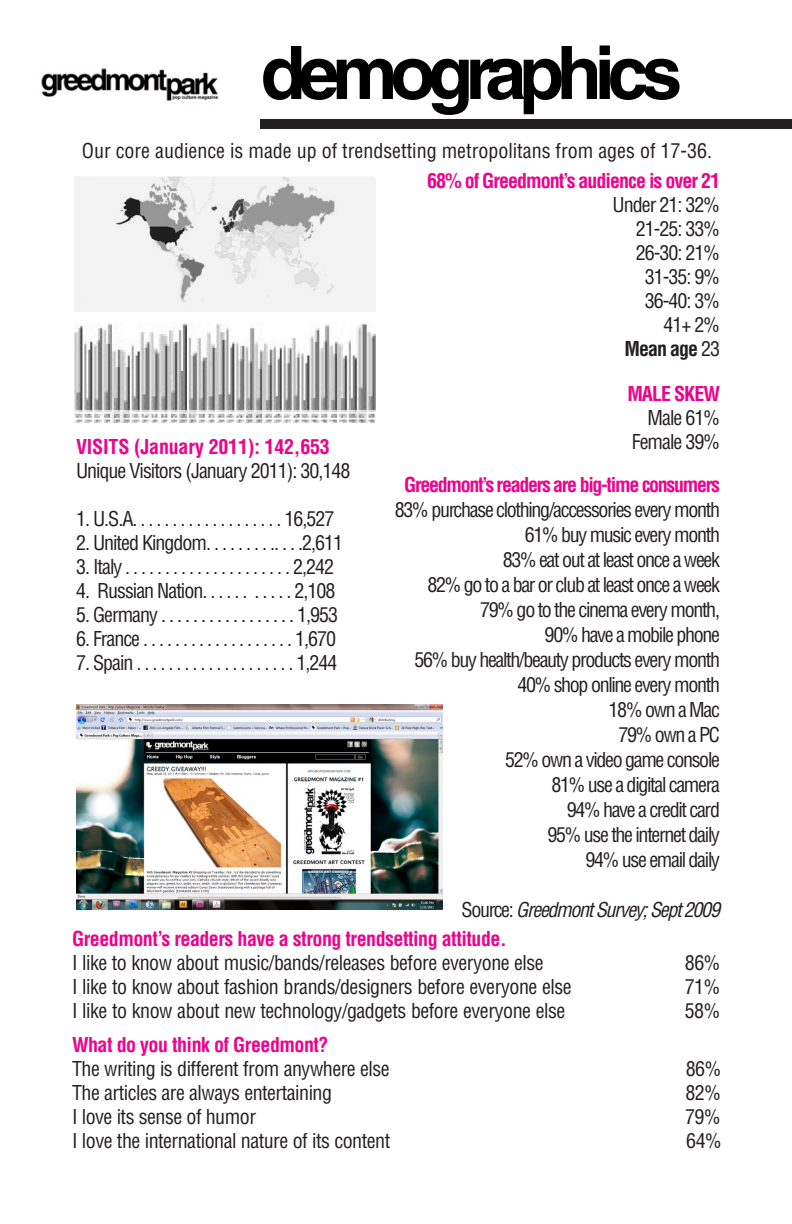
<style>
.page{position:relative;width:792px;height:1224px;background:#fff}
.page>*{position:absolute;margin:0;border:0;box-sizing:border-box;transform-origin:0 0}
.t1{font:700 73.8px "Helvetica LT Std";letter-spacing:-.1em;color:#000}
.t2{font:condensed 20px "Helvetica LT Std";letter-spacing:-.05em;color:#231f20}
.t3{font:condensed 20px "Helvetica LT Std";letter-spacing:-.025em;color:#231f20}
.t4{font:700 condensed 20px "Helvetica LT Std";letter-spacing:-.025em;color:#ed028c}
.t5{font:condensed 20px "Helvetica LT Std";color:#231f20}
.t6{font:700 condensed 20px "Helvetica LT Std";letter-spacing:-.05em;color:#ed028c}
.t7{font:700 condensed 20px "Helvetica LT Std";letter-spacing:-.065em;color:#ed028c}
.t8{font:italic condensed 20px "Helvetica LT Std";letter-spacing:-.065em;color:#231f20}
.t9{font:700 condensed 20px "Helvetica LT Std";letter-spacing:-.05em;color:#231f20}
.s1{font-weight:400}
.s2{font-style:normal}
</style>
<div class="page">
<div style="left:260px;top:119px;width:532px;height:10px;background:#231f20"></div>
<img style="left:74px;top:177px;width:301px;height:134px">
<img style="left:74px;top:324px;width:301px;height:99px">
<img style="left:76px;top:704px;width:366px;height:206px">
<img style="left:41px;top:68px;width:178px;height:33px">
<p class="t1" style="left:261px;top:28px;width:423px">demographics</p>
<p class="t5" style="left:82px;top:139px;width:632px">Our core audience is made up of trendsetting metropolitans from ages of 17-36.</p>
<p class="t4" style="left:76px;top:435px;width:255px">VISITS (January 2011): 142,653</p>
<p class="t2" style="left:76px;top:459px;width:276px">Unique Visitors (January 2011): 30,148</p>
<p class="t2" style="left:76px;top:507px;width:260px">1. U.S.A. . . . . . . . . . . . . . . . . . . 16,527</p>
<p class="t2" style="left:76px;top:531px;width:269px">2. United Kingdom. . . . . . . . .. . . .2,611</p>
<p class="t2" style="left:76px;top:555px;width:260px">3. Italy . . . . . . . . . . . . . . . . . . . . . 2,242</p>
<p class="t2" style="left:76px;top:579px;width:261px">4. Russian Nation. . . . . . . . . . . 2,108</p>
<p class="t2" style="left:76px;top:603px;width:264px">5. Germany . . . . . . . . . . . . . . . . . 1,953</p>
<p class="t2" style="left:76px;top:627px;width:262px">6. France . . . . . . . . . . . . . . . . . . . 1,670</p>
<p class="t2" style="left:76px;top:651px;width:263px">7. Spain . . . . . . . . . . . . . . . . . . . . 1,244</p>
<p class="t6" style="left:427px;top:168px;width:294px">68% of Greedmont’s audience is over 21</p>
<p class="t2" style="left:613px;top:192px;width:109px">Under 21: 32%</p>
<p class="t2" style="left:636px;top:216px;width:86px">21-25: 33%</p>
<p class="t2" style="left:636px;top:240px;width:86px">26-30: 21%</p>
<p class="t2" style="left:645px;top:264px;width:77px">31-35: 9%</p>
<p class="t2" style="left:645px;top:288px;width:77px">36-40: 3%</p>
<p class="t2" style="left:663px;top:312px;width:58px">41+ 2%</p>
<p class="t9" style="left:624px;top:336px;width:97px">Mean age <span class="s1">23</span></p>
<p class="t6" style="left:627px;top:381px;width:94px">MALE SKEW</p>
<p class="t2" style="left:648px;top:405px;width:74px">Male 61%</p>
<p class="t2" style="left:632px;top:429px;width:90px">Female 39%</p>
<p class="t7" style="left:404px;top:473px;width:317px">Greedmont’s readers are big-time consumers</p>
<p class="t2" style="left:395px;top:498px;width:327px">83% purchase clothing/accessories every month</p>
<p class="t2" style="left:525px;top:523px;width:197px">61% buy music every month</p>
<p class="t2" style="left:503px;top:548px;width:219px">83% eat out at least once a week</p>
<p class="t2" style="left:427px;top:573px;width:294px">82% go to a bar or club at least once a week</p>
<p class="t2" style="left:480px;top:598px;width:241px">79% go to the cinema every month,</p>
<p class="t2" style="left:545px;top:623px;width:177px">90% have a mobile phone</p>
<p class="t2" style="left:414px;top:648px;width:307px">56% buy health/beauty products every month</p>
<p class="t2" style="left:517px;top:673px;width:204px">40% shop online every month</p>
<p class="t2" style="left:609px;top:698px;width:113px">18% own a Mac</p>
<p class="t2" style="left:618px;top:723px;width:103px">79% own a PC</p>
<p class="t2" style="left:505px;top:748px;width:216px">52% own a video game console</p>
<p class="t2" style="left:552px;top:773px;width:170px">81% use a digital camera</p>
<p class="t2" style="left:567px;top:798px;width:155px">94% have a credit card</p>
<p class="t2" style="left:548px;top:823px;width:174px">95% use the internet daily</p>
<p class="t2" style="left:586px;top:848px;width:136px">94% use email daily</p>
<p class="t8" style="left:462px;top:898px;width:260px"><span class="s2">Source:</span> Greedmont Survey; Sept 2009</p>
<p class="t4" style="left:72px;top:927px;width:436px">Greedmont’s readers have a strong trendsetting attitude.</p>
<p class="t3" style="left:72px;top:951px;width:473px">I like to know about music/bands/releases before everyone else</p>
<p class="t2" style="left:685px;top:951px;width:37px">86%</p>
<p class="t3" style="left:72px;top:975px;width:501px">I like to know about fashion brands/designers before everyone else</p>
<p class="t2" style="left:685px;top:975px;width:37px">71%</p>
<p class="t3" style="left:72px;top:999px;width:495px">I like to know about new technology/gadgets before everyone else</p>
<p class="t2" style="left:685px;top:999px;width:37px">58%</p>
<p class="t4" style="left:72px;top:1033px;width:258px">What do you think of Greedmont?</p>
<p class="t3" style="left:72px;top:1057px;width:319px">The writing is different from anywhere else</p>
<p class="t2" style="left:686px;top:1057px;width:37px">86%</p>
<p class="t3" style="left:72px;top:1081px;width:262px">The articles are always entertaining</p>
<p class="t2" style="left:685px;top:1081px;width:37px">82%</p>
<p class="t3" style="left:72px;top:1105px;width:186px">I love its sense of humor</p>
<p class="t2" style="left:685px;top:1105px;width:37px">79%</p>
<p class="t3" style="left:72px;top:1129px;width:320px">I love the international nature of its content</p>
<p class="t2" style="left:686px;top:1129px;width:37px">64%</p>
</div>
